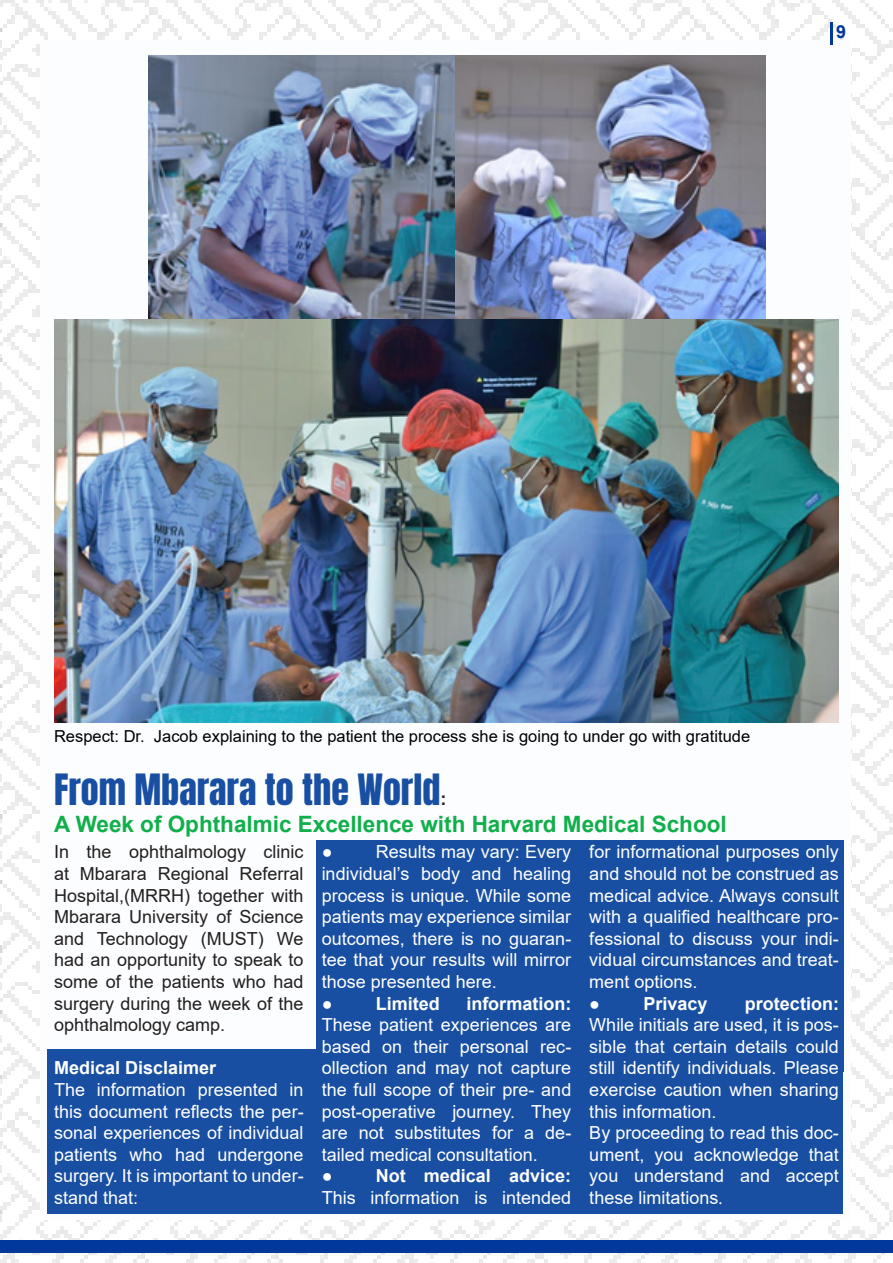
<style>
.page{position:relative;width:893px;height:1263px;background:#fff}
.page>*{position:absolute;margin:0;border:0;box-sizing:border-box;transform-origin:0 0}
.t1{font:36px "Anton";color:#184fa2}
.t2{font:700 22.5px "Arial";color:#11af4b}
.t3{font:18px/21.6px "Arial";color:#fff;text-align:justify}
.t4{font:18px/21.6px "Arial";color:#231f20;text-align:justify}
.t5{font:700 18px "Arial";color:#fff}
.t6{font:700 18px "Arial";color:#003999}
.t7{font:16.5px "Arial";color:#000}
.s1{font-family:"Arial";font-weight:700;font-size:18px;color:#231f20}
.s2{font-weight:400}
.s3{font-weight:700}
.s4{font-family:"Minion Pro"}
</style>
<div class="page">
<div style="left:41px;top:40px;width:810px;height:1179px;background:#fbfdfe"></div>
<div style="left:48px;top:1049px;width:795px;height:164px;background:#184fa2"></div>
<div style="left:316px;top:840px;width:527px;height:231px;background:#184fa2"></div>
<img style="left:149px;top:55px;width:616px;height:265px">
<img style="left:54px;top:320px;width:785px;height:403px">
<hr style="left:830px;top:22px;width:3px;height:22px;background:#003999">
<div style="left:0;top:1240px;width:893px;height:13px;background:#003999"></div>
<p class="t6" style="left:836px;top:19px;width:12px">9</p>
<p class="t7" style="left:54px;top:725px;width:698px">Respect: Dr. Jacob explaining to the patient the process she is going to under go with gratitude</p>
<p class="t1" style="left:54px;top:772px;width:394px">From Mbarara to the World<span class="s1">:</span></p>
<p class="t2" style="left:54px;top:809px;width:674px">A Week of Ophthalmic Excellence with Harvard Medical School</p>
<p class="t4" style="left:54px;top:841px;width:251px">In the ophthalmology clinic at Mbarara Regional Referral Hospital,(MRRH) together with Mbarara University of Science and Technology (MUST) We had an opportunity to speak to some of the patients who had surgery during the week of the ophthalmology camp.</p>
<p class="t5" style="left:54px;top:1055px;width:164px">Medical Disclaimer</p>
<p class="t3" style="left:54px;top:1079px;width:251px">The information presented in this document reflects the per&shy;sonal experiences of individual patients who had undergone surgery. It is important to under&shy;stand that:</p>
<p class="t3" style="left:322px;top:841px;width:251px">● Results may vary: Every individual’s body and healing process is unique. While some patients may experience similar outcomes, there is no guaran&shy;tee that your results will mirror those presented here.</p>
<p class="t5" style="left:322px;top:990px;width:120px"><span class="s2">●</span> Limited</p>
<p class="t3" style="left:322px;top:992px;width:251px;text-indent:145px"><span class="s3">information:<br></span>These patient experiences are based on their personal rec&shy;ollection and may not capture the full scope of their pre- and post-operative journey. They are not substitutes for a de&shy;tailed medical consultation.</p>
<p class="t3" style="left:322px;top:1165px;width:251px">● <span class="s3">Not medical advice:<br></span>This information is intended</p>
<p class="t3" style="left:589px;top:841px;width:251px">for informational purposes only and should not be construed as medical advice. Always consult with a qualified healthcare pro&shy;fessional to discuss your indi&shy;vidual circumstances and treat&shy;ment options.</p>
<p class="t5" style="left:589px;top:990px;width:120px"><span class="s2">●</span> Privacy</p>
<p class="t3" style="left:589px;top:992px;width:251px;text-indent:156px"><span class="s3">protection:<br></span>While initials are used, it is pos&shy;sible that certain details could still identify individuals. Please exercise caution when sharing this information.</p>
<p class="t3" style="left:589px;top:1122px;width:251px">By proceeding to read this doc&shy;ument, you acknowledge that you understand and accept these limitations<span class="s4">.</span></p>
</div>
